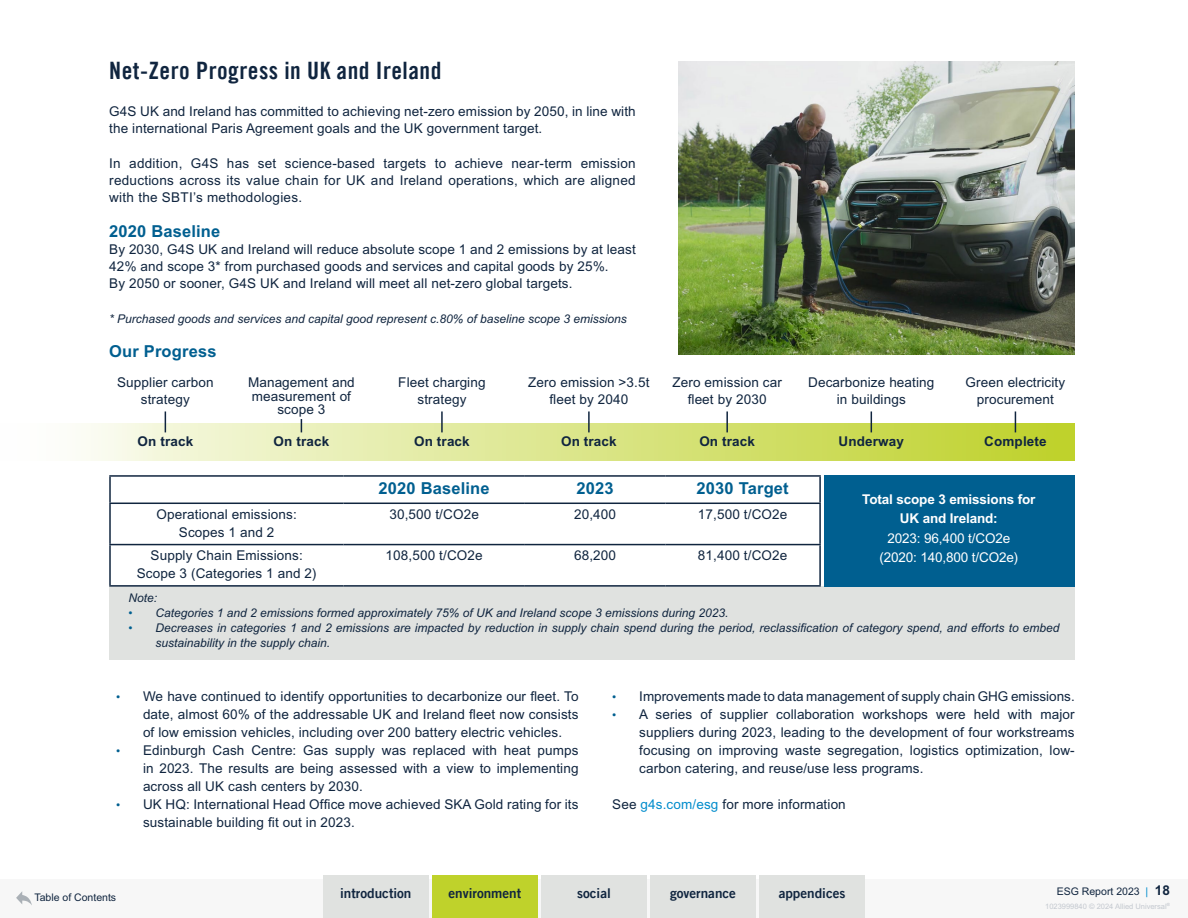
<style>
.page{position:relative;width:1188px;height:918px;background:#fff}
.page>*{position:absolute;margin:0;border:0;box-sizing:border-box;transform-origin:0 0}
.t1{font:24px "Trade Gothic LT Pro Bd Cn 20";letter-spacing:.02em;color:#10253f}
.t2{font:700 16.5px "Arial MT Std";letter-spacing:.01em;color:#005f90}
.t3{font:13.5px/18px "Arial MT Std";letter-spacing:.01em;color:#10253f;text-align:center}
.t4{font:700 13.5px "Arial MT Std";letter-spacing:.01em;color:#10253f}
.t5{font:13.5px "Trade Gothic LT Pro Bd 2";color:#10253f}
.t6{font:13.5px/19.5px "Arial MT Std";letter-spacing:-.01em;color:#fff;text-align:center}
.t7{font:700 13.5px/19.5px "Arial MT Std";letter-spacing:-.01em;color:#fff;text-align:center}
.t8{font:italic 12px/15px "Arial MT Std";color:#10253f}
.t9{font:10.5px "Arial MT Std";color:#10253f}
.t10{font:7.5px "Arial MT Std";color:#c3c8cf}
.s1{font-style:normal;color:#005f90}
.s2{font-size:12px;color:#005f90}
.s3{color:#008ccc}
.s4{font-weight:700;font-size:13.5px}
</style>
<div class="page">
<div style="left:0;top:879px;width:1188px;height:39px;background:#f7f7f7"></div>
<svg style="left:16px;top:891px;width:16px;height:14px"></svg>
<div style="left:109px;top:586px;width:966px;height:74px;background:#e0e2e0"></div>
<div style="left:824px;top:475px;width:251px;height:111px;background:#005f90"></div>
<div style="left:0;top:424px;width:1075px;height:36px;background:linear-gradient(to right,#fefefe,#bdd127)"></div>
<hr style="left:109px;top:503px;width:234px;height:1px;background:#10253f">
<hr style="left:343px;top:503px;width:182px;height:1px;background:#10253f">
<hr style="left:525px;top:503px;width:140px;height:1px;background:#10253f">
<hr style="left:665px;top:503px;width:156px;height:1px;background:#10253f">
<hr style="left:109px;top:544px;width:234px;height:1px;background:#10253f">
<hr style="left:343px;top:544px;width:182px;height:1px;background:#10253f">
<hr style="left:525px;top:544px;width:140px;height:1px;background:#10253f">
<hr style="left:665px;top:544px;width:156px;height:1px;background:#10253f">
<hr style="left:109px;top:477px;width:2px;height:26px;background:#10253f">
<hr style="left:109px;top:475px;width:234px;height:2px;background:#10253f">
<hr style="left:343px;top:475px;width:182px;height:2px;background:#10253f">
<hr style="left:525px;top:475px;width:140px;height:2px;background:#10253f">
<hr style="left:665px;top:475px;width:156px;height:2px;background:#10253f">
<hr style="left:819px;top:477px;width:2px;height:26px;background:#10253f">
<hr style="left:109px;top:504px;width:2px;height:40px;background:#10253f">
<hr style="left:819px;top:504px;width:2px;height:40px;background:#10253f">
<hr style="left:109px;top:545px;width:2px;height:40px;background:#10253f">
<hr style="left:109px;top:585px;width:234px;height:2px;background:#10253f">
<hr style="left:343px;top:585px;width:182px;height:2px;background:#10253f">
<hr style="left:525px;top:585px;width:140px;height:2px;background:#10253f">
<hr style="left:819px;top:545px;width:2px;height:40px;background:#10253f">
<hr style="left:665px;top:585px;width:156px;height:2px;background:#10253f">
<img style="left:678px;top:62px;width:397px;height:293px">
<svg style="left:165px;top:411px;width:1px;height:21px"></svg>
<hr style="left:441px;top:411px;width:2px;height:21px;background:#10253f">
<hr style="left:588px;top:411px;width:2px;height:21px;background:#10253f">
<hr style="left:726px;top:411px;width:2px;height:21px;background:#10253f">
<svg style="left:871px;top:411px;width:1px;height:21px"></svg>
<svg style="left:1015px;top:411px;width:1px;height:21px"></svg>
<svg style="left:301px;top:419px;width:1px;height:13px"></svg>
<div style="left:323px;top:875px;width:106px;height:43px;background:#e0e2e0"></div>
<div style="left:432px;top:875px;width:106px;height:43px;background:#bfd22b"></div>
<div style="left:541px;top:875px;width:106px;height:43px;background:#e0e2e0"></div>
<div style="left:650px;top:875px;width:106px;height:43px;background:#e0e2e0"></div>
<div style="left:759px;top:875px;width:106px;height:43px;background:#e0e2e0"></div>
<h1 class="t1" style="left:109px;top:56px;width:334px">Net-Zero Progress in UK and Ireland</h1>
<p class="t3" style="left:109px;top:103px;width:528px;line-height:17.2px;text-align:left">G4S UK and Ireland has committed to achieving net-zero emission by 2050, in line with the international Paris Agreement goals and the UK government target.</p>
<p class="t3" style="left:109px;top:154px;width:528px;line-height:17.2px;text-align:justify">In addition, G4S has set science-based targets to achieve near-term emission reductions across its value chain for UK and Ireland operations, which are aligned with the SBTI’s methodologies.</p>
<p class="t2" style="left:109px;top:221px;width:113px">2020 Baseline</p>
<p class="t3" style="left:109px;top:241px;width:528px;line-height:17.2px;text-align:left">By 2030, G4S UK and Ireland will reduce absolute scope 1 and 2 emissions by at least<br>42% and scope 3* from purchased goods and services and capital goods by 25%.<br>By 2050 or sooner, G4S UK and Ireland will meet all net-zero global targets.</p>
<p class="t8" style="left:109px;top:311px;width:519px">* Purchased goods and services and capital good represent c.80% of baseline scope 3 emissions</p>
<p class="t2" style="left:109px;top:342px;width:109px">Our Progress</p>
<p class="t3" style="left:117px;top:374px;width:98px;line-height:16.5px">Supplier carbon strategy</p>
<p class="t4" style="left:138px;top:433px;width:57px">On track</p>
<p class="t3" style="left:248px;top:376px;width:108px;line-height:13.5px">Management and measurement of scope 3</p>
<p class="t4" style="left:274px;top:433px;width:57px">On track</p>
<p class="t3" style="left:398px;top:374px;width:89px;line-height:16.5px">Fleet charging strategy</p>
<p class="t4" style="left:414px;top:433px;width:57px">On track</p>
<p class="t3" style="left:528px;top:374px;width:123px;line-height:16.5px">Zero emission &gt;3.5t fleet by 2040</p>
<p class="t4" style="left:561px;top:433px;width:57px">On track</p>
<p class="t3" style="left:672px;top:374px;width:111px;line-height:16.5px">Zero emission car fleet by 2030</p>
<p class="t4" style="left:699px;top:433px;width:57px">On track</p>
<p class="t2" style="left:379px;top:478px;width:113px">2020 Baseline</p>
<p class="t2" style="left:576px;top:478px;width:39px">2023</p>
<p class="t2" style="left:697px;top:478px;width:94px">2030 Target</p>
<p class="t3" style="left:157px;top:505px;width:142px">Operational emissions:<br>Scopes 1 and 2</p>
<p class="t3" style="left:389px;top:505px;width:91px">30,500 t/CO2e</p>
<p class="t3" style="left:574px;top:505px;width:43px">20,400</p>
<p class="t3" style="left:698px;top:505px;width:91px">17,500 t/CO2e</p>
<p class="t3" style="left:137px;top:547px;width:181px">Supply Chain Emissions:<br>Scope 3 (Categories 1 and 2)</p>
<p class="t3" style="left:386px;top:547px;width:99px">108,500 t/CO2e</p>
<p class="t3" style="left:574px;top:547px;width:43px">68,200</p>
<p class="t3" style="left:698px;top:547px;width:91px">81,400 t/CO2e</p>
<p class="t3" style="left:808px;top:374px;width:128px;line-height:16.5px">Decarbonize heating in buildings</p>
<p class="t4" style="left:839px;top:433px;width:67px">Underway</p>
<p class="t3" style="left:966px;top:374px;width:101px;line-height:16.5px">Green electricity procurement</p>
<p class="t4" style="left:984px;top:433px;width:64px">Complete</p>
<p class="t7" style="left:862px;top:489px;width:175px">Total scope 3 emissions for<br>UK and Ireland:</p>
<p class="t6" style="left:879px;top:528px;width:140px">2023: 96,400 t/CO2e (2020: 140,800 t/CO2e)</p>
<p class="t8" style="left:128px;top:591px;width:30px">Note:</p>
<p class="t8" style="left:128px;top:606px;width:601px"><span class="s1">•</span> Categories 1 and 2 emissions formed approximately 75% of UK and Ireland scope 3 emissions during 2023.</p>
<p class="t8" style="left:155px;top:621px;width:906px;text-indent:-27px"><span class="s1">•</span> Decreases in categories 1 and 2 emissions are impacted by reduction in supply chain spend during the period, reclassification of category spend, and efforts to embed sustainability in the supply chain.</p>
<p class="t3" style="left:143px;top:687px;width:437px;text-align:justify;text-indent:-27px"><span class="s2">•</span> We have continued to identify opportunities to decarbonize our fleet. To date, almost 60% of the addressable UK and Ireland fleet now consists of low emission vehicles, including over 200 battery electric vehicles.</p>
<p class="t3" style="left:143px;top:741px;width:437px;text-align:justify;text-indent:-27px"><span class="s2">•</span> Edinburgh Cash Centre: Gas supply was replaced with heat pumps in 2023. The results are being assessed with a view to implementing across all UK cash centers by 2030.</p>
<p class="t3" style="left:143px;top:795px;width:437px;text-align:left;text-indent:-27px"><span class="s2">•</span> UK HQ: International Head Office move achieved SKA Gold rating for its sustainable building fit out in 2023.</p>
<p class="t3" style="left:612px;top:687px;width:464px"><span class="s2">•</span> Improvements made to data management of supply chain GHG emissions.</p>
<p class="t3" style="left:639px;top:705px;width:437px;text-align:justify;text-indent:-27px"><span class="s2">•</span> A series of supplier collaboration workshops were held with major suppliers during 2023, leading to the development of four workstreams focusing on improving waste segregation, logistics optimization, low&shy;carbon catering, and reuse/use less programs.</p>
<p class="t3" style="left:612px;top:795px;width:235px">See <span class="s3">g4s.com/esg</span> for more information</p>
<p class="t9" style="left:34px;top:891px;width:83px">Table of Contents</p>
<p class="t5" style="left:340px;top:885px;width:73px">introduction</p>
<p class="t5" style="left:449px;top:885px;width:74px">environment</p>
<p class="t5" style="left:577px;top:885px;width:35px">social</p>
<p class="t5" style="left:670px;top:885px;width:68px">governance</p>
<p class="t5" style="left:779px;top:885px;width:68px">appendices</p>
<p class="t9" style="left:1057px;top:885px;width:115px">ESG Report 2023 <span class="s3">|</span> <span class="s4">18</span></p>
<p class="t10" style="left:1045px;top:902px;width:126px">1023999840 © 2024 Allied Universal<sup>®</sup></p>
</div>
